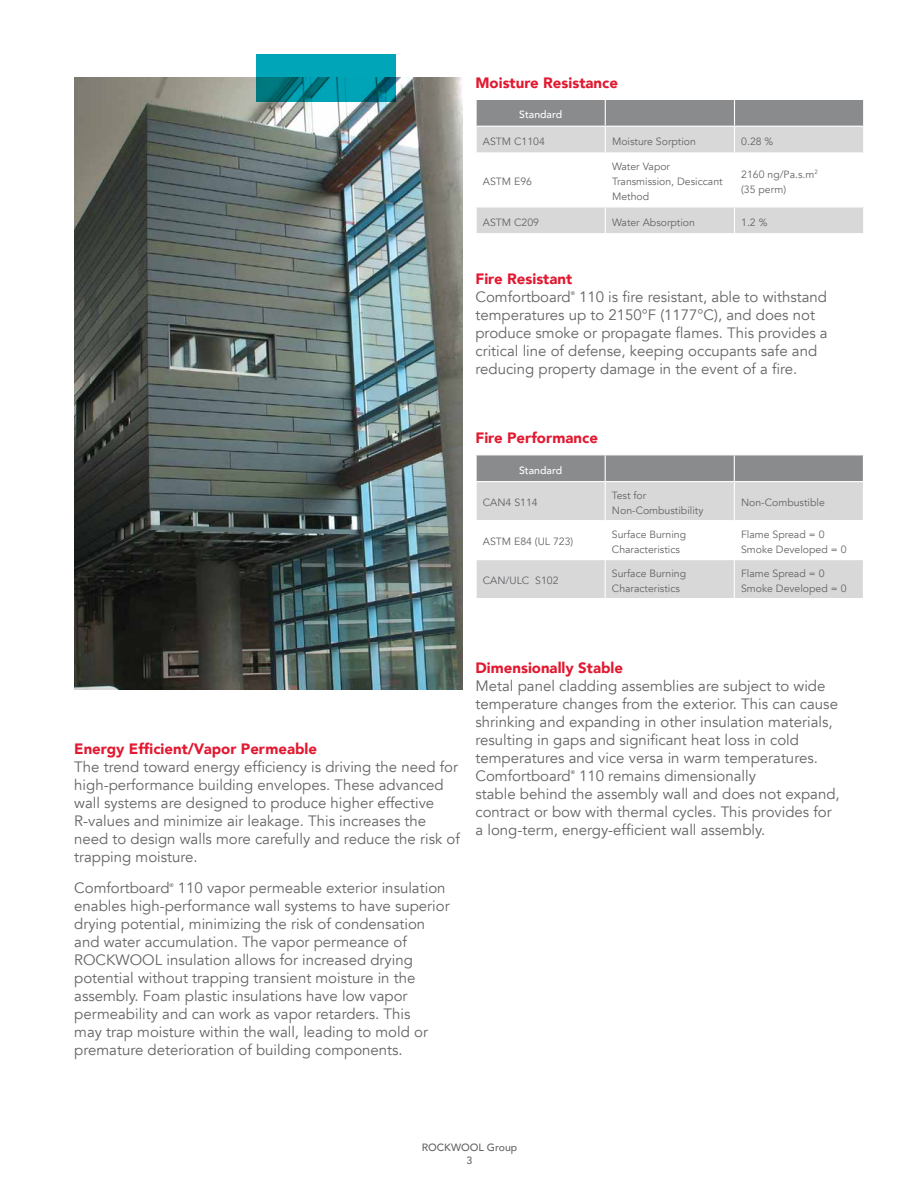
<style>
.page{position:relative;width:918px;height:1188px;background:#fff}
.page>*{position:absolute;margin:0;border:0;box-sizing:border-box;transform-origin:0 0}
.t1{font:15px/18px "Avenir";color:#636466}
.t2{font:900 15px "Avenir";color:#e11931}
.t3{font:10.5px/15px "Avenir";color:#636466}
.t4{font:500 10.5px "Avenir";color:#fff}
.t5{font:500 10.5px/12.6px "Avenir";color:#636466;text-align:center}
.t6{font:500 5.25px "Avenir";color:#636466}
</style>
<div class="page">
<img style="left:74px;top:78px;width:389px;height:611px">
<svg style="left:256px;top:54px;width:140px;height:47px;background:#0094a4"></svg>
<svg style="left:476px;top:99px;width:388px;height:134px"></svg>
<div style="left:477px;top:482px;width:386px;height:116px;background:#d8d8d9"></div>
<svg style="left:477px;top:521px;width:386px;height:38px"></svg>
<div style="left:476px;top:455px;width:388px;height:26px;background:#8a8b8c"></div>
<hr style="left:476px;top:520px;width:129px;height:1px;background:#fff">
<hr style="left:605px;top:482px;width:1px;height:38px;background:#fff">
<hr style="left:605px;top:520px;width:129px;height:1px;background:#fff">
<hr style="left:734px;top:482px;width:1px;height:38px;background:#fff">
<hr style="left:734px;top:520px;width:130px;height:1px;background:#fff">
<hr style="left:476px;top:559px;width:129px;height:1px;background:#fff">
<hr style="left:605px;top:559px;width:129px;height:1px;background:#fff">
<hr style="left:605px;top:560px;width:1px;height:38px;background:#fff">
<hr style="left:734px;top:559px;width:130px;height:1px;background:#fff">
<hr style="left:734px;top:560px;width:1px;height:38px;background:#fff">
<p class="t2" style="left:476px;top:70px;width:144px">Moisture Resistance</p>
<p class="t4" style="left:519px;top:105px;width:44px">Standard</p>
<p class="t3" style="left:483px;top:134px;width:64px">ASTM C1104</p>
<p class="t3" style="left:612px;top:134px;width:85px">Moisture Sorption</p>
<p class="t3" style="left:741px;top:134px;width:34px">0.28 %</p>
<p class="t3" style="left:483px;top:174px;width:51px">ASTM E96</p>
<p class="t3" style="left:612px;top:159px;width:112px">Water Vapor<br>Transmission, Desiccant<br>Method</p>
<p class="t3" style="left:741px;top:167px;width:78px">2160 ng/Pa.s.m<sup>2 </sup>(35 perm)</p>
<p class="t3" style="left:483px;top:215px;width:58px">ASTM C209</p>
<p class="t3" style="left:612px;top:215px;width:84px">Water Absorption</p>
<p class="t3" style="left:741px;top:215px;width:28px">1.2 %</p>
<p class="t2" style="left:475px;top:266px;width:98px">Fire Resistant</p>
<p class="t1" style="left:475px;top:288px;width:97px">Comfortboard</p>
<p class="t6" style="left:571px;top:289px;width:6px">®</p>
<p class="t1" style="left:475px;top:288px;width:354px;text-indent:104px">110 is fire resistant, able to withstand temperatures up to 2150°F (1177°C), and does not produce smoke or propagate flames. This provides a critical line of defense, keeping occupants safe and reducing property damage in the event of a fire.</p>
<p class="t2" style="left:476px;top:424px;width:124px">Fire Performance</p>
<p class="t4" style="left:519px;top:461px;width:44px">Standard</p>
<p class="t3" style="left:483px;top:495px;width:56px">CAN4 S114</p>
<p class="t3" style="left:612px;top:488px;width:93px">Test for<br>Non-Combustibility</p>
<p class="t3" style="left:741px;top:495px;width:85px">Non-Combustible</p>
<p class="t3" style="left:483px;top:534px;width:92px">ASTM E84 (UL 723)</p>
<p class="t3" style="left:612px;top:527px;width:76px">Surface Burning<br>Characteristics</p>
<p class="t3" style="left:741px;top:527px;width:107px">Flame Spread = 0<br>Smoke Developed = 0</p>
<p class="t3" style="left:483px;top:573px;width:77px">CAN/ULC S102</p>
<p class="t3" style="left:612px;top:566px;width:76px">Surface Burning<br>Characteristics</p>
<p class="t3" style="left:741px;top:566px;width:107px">Flame Spread = 0<br>Smoke Developed = 0</p>
<p class="t2" style="left:74px;top:736px;width:244px">Energy Efficient/Vapor Permeable</p>
<p class="t1" style="left:74px;top:758px;width:387px">The trend toward energy efficiency is driving the need for high-performance building envelopes. These advanced wall systems are designed to produce higher effective R-values and minimize air leakage. This increases the need to design walls more carefully and reduce the risk of trapping moisture.</p>
<p class="t1" style="left:74px;top:880px;width:97px">Comfortboard</p>
<p class="t6" style="left:169px;top:880px;width:6px">®</p>
<p class="t1" style="left:74px;top:880px;width:377px;text-indent:104px">110 vapor permeable exterior insulation enables high-performance wall systems to have superior drying potential, minimizing the risk of condensation and water accumulation. The vapor permeance of ROCKWOOL insulation allows for increased drying potential without trapping transient moisture in the assembly. Foam plastic insulations have low vapor permeability and can work as vapor retarders. This<br>may trap moisture within the wall, leading to mold or premature deterioration of building components.</p>
<p class="t2" style="left:476px;top:655px;width:149px">Dimensionally Stable</p>
<p class="t1" style="left:476px;top:677px;width:364px">Metal panel cladding assemblies are subject to wide temperature changes from the exterior. This can cause shrinking and expanding in other insulation materials, resulting in gaps and significant heat loss in cold temperatures and vice versa in warm temperatures.<br>Comfortboard</p>
<p class="t1" style="left:475px;top:767px;width:366px;text-indent:104px">110 remains dimensionally<br>stable behind the assembly wall and does not expand, contract or bow with thermal cycles. This provides for a long-term, energy-efficient wall assembly.</p>
<p class="t6" style="left:571px;top:767px;width:6px">®</p>
<p class="t5" style="left:422px;top:1141px;width:97px">ROCKWOOL Group<br>3</p>
</div>
